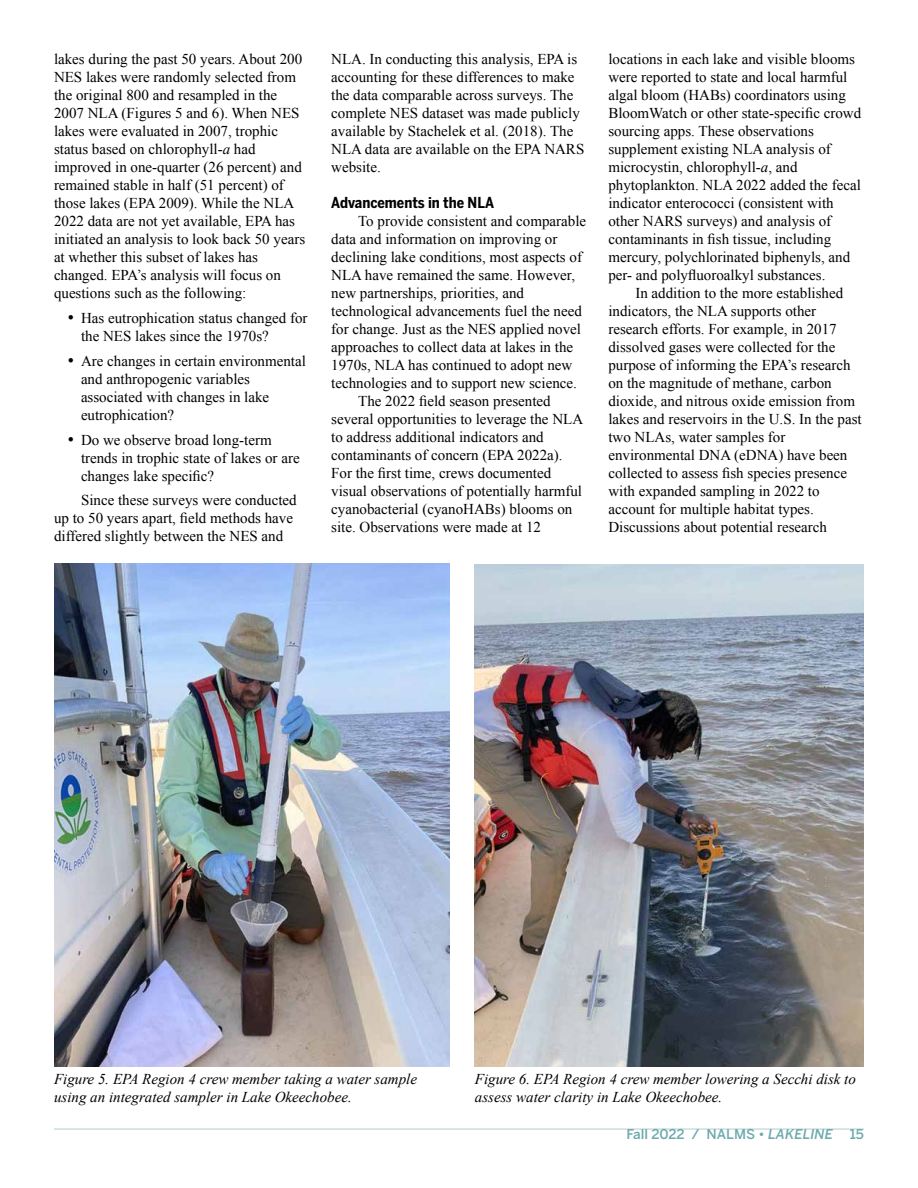
<style>
.page{position:relative;width:918px;height:1188px;background:#fff}
.page>*{position:absolute;margin:0;border:0;box-sizing:border-box;transform-origin:0 0}
.t1{font:15px/18px "Times New Roman";color:#000}
.t2{font:italic 15px/18px "Times New Roman";color:#000}
.t3{font:700 15px "Benton Sans Cond";color:#000}
.t4{font:500 13.5px "Benton Sans";color:#6daaaf}
.s1{font-style:italic}
</style>
<div class="page">
<hr style="left:54px;top:1128px;width:810px;height:2px;background:#ccdddf">
<img style="left:54px;top:563px;width:395px;height:503px">
<img style="left:475px;top:565px;width:389px;height:501px">
<p class="t1" style="left:54px;top:50px;width:253px">lakes during the past 50 years. About 200<br>NES lakes were randomly selected from the original 800 and resampled in the 2007 NLA (Figures 5 and 6). When NES lakes were evaluated in 2007, trophic status based on chlorophyll-<span class="s1">a</span> had improved in one-quarter (26 percent) and remained stable in half (51 percent) of those lakes (EPA 2009). While the NLA 2022 data are not yet available, EPA has initiated an analysis to look back 50 years at whether this subset of lakes has changed. EPA’s analysis will focus on questions such as the following:</p>
<p class="t1" style="left:81px;top:309px;width:228px;text-indent:-14px">• Has eutrophication status changed for the NES lakes since the 1970s?</p>
<p class="t1" style="left:81px;top:352px;width:226px;text-indent:-14px">• Are changes in certain environmental and anthropogenic variables associated with changes in lake eutrophication?</p>
<p class="t1" style="left:81px;top:431px;width:220px;text-indent:-14px">• Do we observe broad long-term trends in trophic state of lakes or are changes lake specific?</p>
<p class="t1" style="left:54px;top:491px;width:244px;text-indent:27px">Since these surveys were conducted up to 50 years apart, field methods have differed slightly between the NES and</p>
<p class="t1" style="left:331px;top:50px;width:255px">NLA. In conducting this analysis, EPA is accounting for these differences to make the data comparable across surveys. The complete NES dataset was made publicly available by Stachelek et al. (2018). The NLA data are available on the EPA NARS website.</p>
<p class="t3" style="left:331px;top:194px;width:164px">Advancements in the NLA</p>
<p class="t1" style="left:358px;top:212px;width:230px">To provide consistent and comparable</p>
<p class="t1" style="left:331px;top:230px;width:228px">data and information on improving or</p>
<p class="t1" style="left:331px;top:248px;width:252px">declining lake conditions, most aspects of</p>
<p class="t1" style="left:331px;top:266px;width:245px">NLA have remained the same. However,</p>
<p class="t1" style="left:331px;top:284px;width:194px">new partnerships, priorities, and</p>
<p class="t1" style="left:331px;top:302px;width:252px">technological advancements fuel the need</p>
<p class="t1" style="left:331px;top:320px;width:251px">for change. Just as the NES applied novel</p>
<p class="t1" style="left:331px;top:338px;width:244px">approaches to collect data at lakes in the</p>
<p class="t1" style="left:331px;top:356px;width:243px">1970s, NLA has continued to adopt new</p>
<p class="t1" style="left:331px;top:374px;width:247px">technologies and to support new science.</p>
<p class="t1" style="left:358px;top:392px;width:194px">The 2022 field season presented</p>
<p class="t1" style="left:331px;top:410px;width:254px">several opportunities to leverage the NLA</p>
<p class="t1" style="left:331px;top:428px;width:214px">to address additional indicators and</p>
<p class="t1" style="left:331px;top:446px;width:233px">contaminants of concern (EPA 2022a).</p>
<p class="t1" style="left:331px;top:464px;width:221px">For the first time, crews documented</p>
<p class="t1" style="left:331px;top:482px;width:252px">visual observations of potentially harmful</p>
<p class="t1" style="left:331px;top:500px;width:243px">cyanobacterial (cyanoHABs) blooms on</p>
<p class="t1" style="left:331px;top:518px;width:211px">site. Observations were made at 12</p>
<p class="t1" style="left:608px;top:50px;width:254px">locations in each lake and visible blooms were reported to state and local harmful algal bloom (HABs) coordinators using BloomWatch or other state-specific crowd sourcing apps. These observations supplement existing NLA analysis of microcystin, chlorophyll-<span class="s1">a</span>, and phytoplankton. NLA 2022 added the fecal indicator enterococci (consistent with other NARS surveys) and analysis of contaminants in fish tissue, including mercury, polychlorinated biphenyls, and per- and polyfluoroalkyl substances.</p>
<p class="t1" style="left:608px;top:284px;width:255px;text-indent:27px">In addition to the more established indicators, the NLA supports other research efforts. For example, in 2017 dissolved gases were collected for the purpose of informing the EPA’s research on the magnitude of methane, carbon dioxide, and nitrous oxide emission from lakes and reservoirs in the U.S. In the past two NLAs, water samples for environmental DNA (eDNA) have been collected to assess fish species presence with expanded sampling in 2022 to account for multiple habitat types.<br>Discussions about potential research</p>
<p class="t2" style="left:54px;top:1070px;width:365px">Figure 5. EPA Region 4 crew member taking a water sample using an integrated sampler in Lake Okeechobee.</p>
<p class="t2" style="left:475px;top:1070px;width:383px">Figure 6. EPA Region 4 crew member lowering a Secchi disk to assess water clarity in Lake Okeechobee.</p>
<p class="t4" style="left:626px;top:1126px;width:208px">Fall 2022 / NALMS • <span class="s1">LAKELINE</span></p>
<p class="t4" style="left:850px;top:1126px;width:16px">15</p>
</div>
